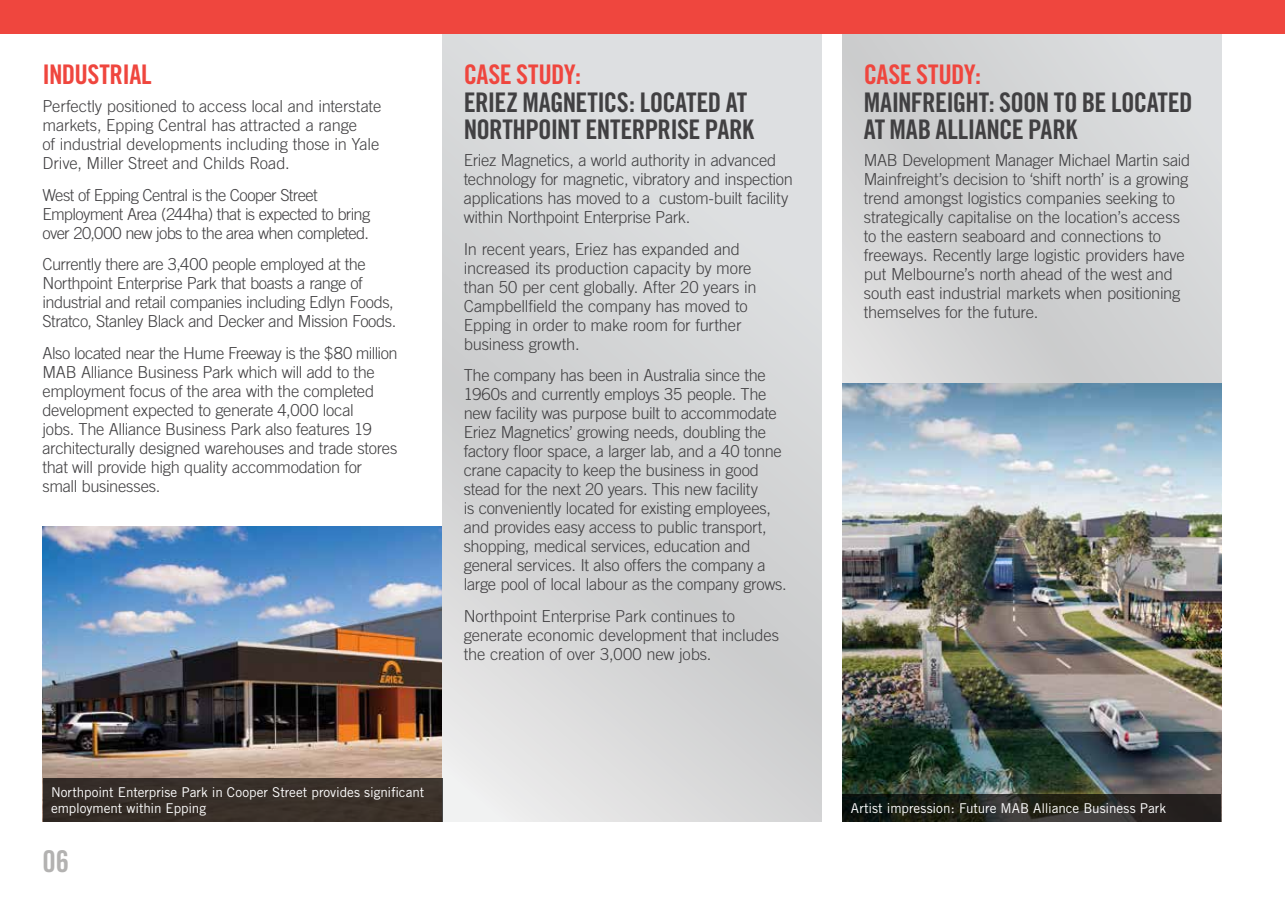
<style>
.page{position:relative;width:1285px;height:915px;background:#fff}
.page>*{position:absolute;margin:0;border:0;box-sizing:border-box;transform-origin:0 0}
.t1{font:30px "Trade Gothic Bold Cond Twenty";color:#b3b2b1}
.t2{font:27px/27px "Trade Gothic Bold Cond Twenty";letter-spacing:-.02em;color:#414042}
.t3{font:27px "Trade Gothic Bold Cond Twenty";letter-spacing:-.02em;color:#ef463e}
.t4{font:300 16.5px/18.9px "Trade Gothic";letter-spacing:-.02em;color:#414042}
.t5{font:300 16.5px/19px "Trade Gothic";letter-spacing:-.04em;color:#414042}
.t6{font:13.5px/15.5px "Trade Gothic";letter-spacing:-.005em;color:#fff}
</style>
<div class="page">
<hr style="left:1284px;top:0;width:1px;height:34px;background:#ef463e">
<div style="left:0;top:0;width:1284px;height:34px;background:#ef463e"></div>
<img style="left:43px;top:526px;width:399px;height:252px">
<div style="left:842px;top:34px;width:378px;height:478px;background:linear-gradient(to right,#d1d1d2,#d6d7d9)"></div>
<img style="left:842px;top:383px;width:378px;height:410px">
<div style="left:442px;top:34px;width:379px;height:787px;background:#d6d7d8"></div>
<div style="left:43px;top:778px;width:399px;height:43px;background:#382f29"></div>
<svg style="left:842px;top:793px;width:378px;height:28px;background:#252620"></svg>
<h2 class="t3" style="left:43px;top:58px;width:111px">INDUSTRIAL</h2>
<p class="t4" style="left:43px;top:96px;width:340px">Perfectly positioned to access local and interstate markets, Epping Central has attracted a range<br>of industrial developments including those in Yale Drive, Miller Street and Childs Road.</p>
<p class="t5" style="left:43px;top:185px;width:329px">West of Epping Central is the Cooper Street<br>Employment Area (244ha) that is expected to bring over 20,000 new jobs to the area when completed.</p>
<p class="t4" style="left:43px;top:255px;width:355px">Currently there are 3,400 people employed at the Northpoint Enterprise Park that boasts a range of industrial and retail companies including Edlyn Foods, Stratco, Stanley Black and Decker and Mission Foods.</p>
<p class="t4" style="left:43px;top:343px;width:356px">Also located near the Hume Freeway is the $80 million MAB Alliance Business Park which will add to the employment focus of the area with the completed development expected to generate 4,000 local<br>jobs. The Alliance Business Park also features 19 architecturally designed warehouses and trade stores that will provide high quality accommodation for small businesses.</p>
<h2 class="t3" style="left:463px;top:58px;width:119px">CASE STUDY:</h2>
<h2 class="t2" style="left:463px;top:88px;width:292px">ERIEZ MAGNETICS: LOCATED AT<br>NORTHPOINT ENTERPRISE PARK</h2>
<p class="t4" style="left:463px;top:150px;width:331px">Eriez Magnetics, a world authority in advanced technology for magnetic, vibratory and inspection applications has moved to a custom-built facility within Northpoint Enterprise Park.</p>
<p class="t4" style="left:463px;top:239px;width:294px">In recent years, Eriez has expanded and increased its production capacity by more than 50 per cent globally. After 20 years in Campbellfield the company has moved to Epping in order to make room for further business growth.</p>
<p class="t4" style="left:463px;top:366px;width:324px">The company has been in Australia since the 1960s and currently employs 35 people. The new facility was purpose built to accommodate Eriez Magnetics’ growing needs, doubling the factory floor space, a larger lab, and a 40 tonne crane capacity to keep the business in good stead for the next 20 years. This new facility<br>is conveniently located for existing employees, and provides easy access to public transport, shopping, medical services, education and general services. It also offers the company a large pool of local labour as the company grows.</p>
<p class="t4" style="left:463px;top:606px;width:317px">Northpoint Enterprise Park continues to generate economic development that includes the creation of over 3,000 new jobs.</p>
<p class="t6" style="left:51px;top:784px;width:375px">Northpoint Enterprise Park in Cooper Street provides significant employment within Epping</p>
<h1 class="t1" style="left:43px;top:843px;width:28px">06</h1>
<h2 class="t3" style="left:863px;top:58px;width:119px">CASE STUDY:</h2>
<h2 class="t2" style="left:863px;top:88px;width:330px">MAINFREIGHT: SOON TO BE LOCATED<br>AT MAB ALLIANCE PARK</h2>
<p class="t4" style="left:863px;top:150px;width:328px">MAB Development Manager Michael Martin said Mainfreight’s decision to ‘shift north’ is a growing trend amongst logistics companies seeking to strategically capitalise on the location’s access to the eastern seaboard and connections to freeways. Recently large logistic providers have put Melbourne’s north ahead of the west and south east industrial markets when positioning themselves for the future.</p>
<p class="t6" style="left:850px;top:799px;width:316px">Artist impression: Future MAB Alliance Business Park</p>
</div>
